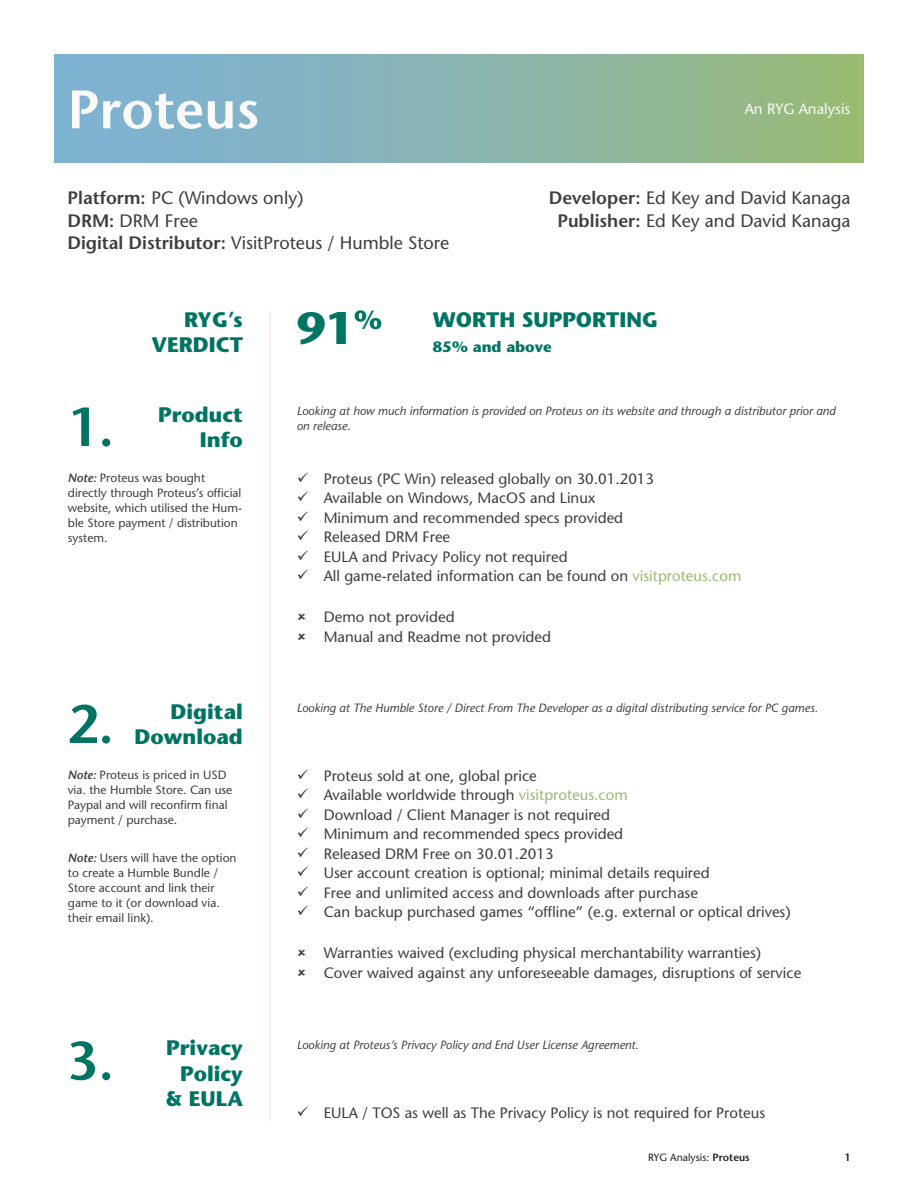
<style>
.page{position:relative;width:918px;height:1188px;background:#fff}
.page>*{position:absolute;margin:0;border:0;box-sizing:border-box;transform-origin:0 0}
.t1{font:600 54px "Stone Sans Std";color:#fafafa}
.t2{font:600 54px "Stone Sans Std";color:#007463}
.t3{font:700 45px "Stone Sans Std";color:#007463}
.t4{font:700 26.25px "Stone Sans Std";color:#007463}
.t5{font:700 21px/25.2px "Stone Sans Std";color:#007463;text-align:right}
.t6{font:500 18px/22.5px "Stone Sans Std";color:#3e3e3f}
.t7{font:500 15px/19.5px "Stone Sans Std";color:#3e3e3f}
.t8{font:500 15px "Stone Sans Std";color:#fafafa}
.t9{font:700 15px "Stone Sans Std";color:#007463}
.t10{font:500 12px/15px "Stone Sans Std";color:#3e3e3f}
.t11{font:italic 500 12px/15px "Stone Sans Std";color:#3e3e3f}
.t12{font:500 10.5px "Stone Sans Std";color:#231f20}
.t13{font:600 10.5px "Stone Sans Std";color:#231f20}
.s1{font-weight:600}
.s2{font-weight:600;font-style:italic}
.s3{color:#9abb6e}
</style>
<div class="page">
<div style="left:55px;top:55px;width:809px;height:107px;background:linear-gradient(to right,#7bb1dd,#99b97b)"></div>
<hr style="left:269px;top:311px;width:2px;height:809px;background:#682500">
<h1 class="t1" style="left:68px;top:77px;width:193px">Proteus</h1>
<p class="t8" style="left:745px;top:100px;width:107px">An RYG Analysis</p>
<p class="t6" style="left:68px;top:187px;width:383px"><span class="s1">Platform:</span> PC (Windows only)<br><span class="s1">DRM:</span> DRM Free<br><span class="s1">Digital Distributor:</span> VisitProteus / Humble Store</p>
<p class="t6" style="left:549px;top:187px;width:303px;text-align:center"><span class="s1">Developer:</span> Ed Key and David Kanaga<br><span class="s1">Publisher:</span> Ed Key and David Kanaga</p>
<h3 class="t4" style="left:354px;top:305px;width:30px">%</h3>
<h3 class="t5" style="left:152px;top:307px;width:93px">RYG’s<br>VERDICT</h3>
<h3 class="t5" style="left:433px;top:307px;width:227px">WORTH SUPPORTING</h3>
<h2 class="t3" style="left:297px;top:302px;width:58px">91</h2>
<p class="t9" style="left:433px;top:338px;width:120px">85% and above</p>
<h3 class="t5" style="left:158px;top:402px;width:86px">Product<br>Info</h3>
<h1 class="t2" style="left:68px;top:395px;width:48px">1.</h1>
<p class="t11" style="left:297px;top:403px;width:540px">Looking at how much information is provided on Proteus on its website and through a distributor prior and on release.</p>
<p class="t10" style="left:68px;top:470px;width:176px"><span class="s2">Note:</span> Proteus was bought directly through Proteus’s official website, which utilised the Hum&shy;ble Store payment / distribution system.</p>
<p class="t7" style="left:324px;top:469px;width:419px">Proteus (PC Win) released globally on 30.01.2013<br>Available on Windows, MacOS and Linux<br>Minimum and recommended specs provided<br>Released DRM Free<br>EULA and Privacy Policy not required<br>All game-related information can be found on <span class="s3">visitproteus.com</span></p>
<p class="t7" style="left:324px;top:608px;width:229px">Demo not provided<br>Manual and Readme not provided</p>
<h3 class="t5" style="left:134px;top:699px;width:110px">Digital<br>Download</h3>
<h1 class="t2" style="left:67px;top:692px;width:48px">2.</h1>
<p class="t11" style="left:297px;top:700px;width:523px">Looking at The Humble Store / Direct From The Developer as a digital distributing service for PC games.</p>
<p class="t10" style="left:68px;top:767px;width:166px"><span class="s2">Note:</span> Proteus is priced in USD via. the Humble Store. Can use<br>Paypal and will reconfirm final payment / purchase.</p>
<p class="t10" style="left:68px;top:850px;width:170px"><span class="s2">Note:</span> Users will have the option to create a Humble Bundle /<br>Store account and link their game to it (or download via. their email link).</p>
<p class="t7" style="left:324px;top:766px;width:469px">Proteus sold at one, global price<br>Available worldwide through <span class="s3">visitproteus.com<br></span>Download / Client Manager is not required<br>Minimum and recommended specs provided<br>Released DRM Free on 30.01.2013<br>User account creation is optional; minimal details required<br>Free and unlimited access and downloads after purchase<br>Can backup purchased games “offline” (e.g. external or optical drives)</p>
<p class="t7" style="left:324px;top:944px;width:479px">Warranties waived (excluding physical merchantability warranties)<br>Cover waived against any unforeseeable damages, disruptions of service</p>
<h3 class="t5" style="left:166px;top:1035px;width:79px">Privacy<br>Policy &amp; EULA</h3>
<h1 class="t2" style="left:68px;top:1028px;width:48px">3.</h1>
<p class="t11" style="left:297px;top:1037px;width:344px">Looking at Proteus’s Privacy Policy and End User License Agreement.</p>
<p class="t7" style="left:324px;top:1103px;width:443px">EULA / TOS as well as The Privacy Policy is not required for Proteus</p>
<p class="t12" style="left:648px;top:1152px;width:103px">RYG Analysis: <span class="s1">Proteus</span></p>
<p class="t13" style="left:844px;top:1151px;width:8px">1</p>
</div>
